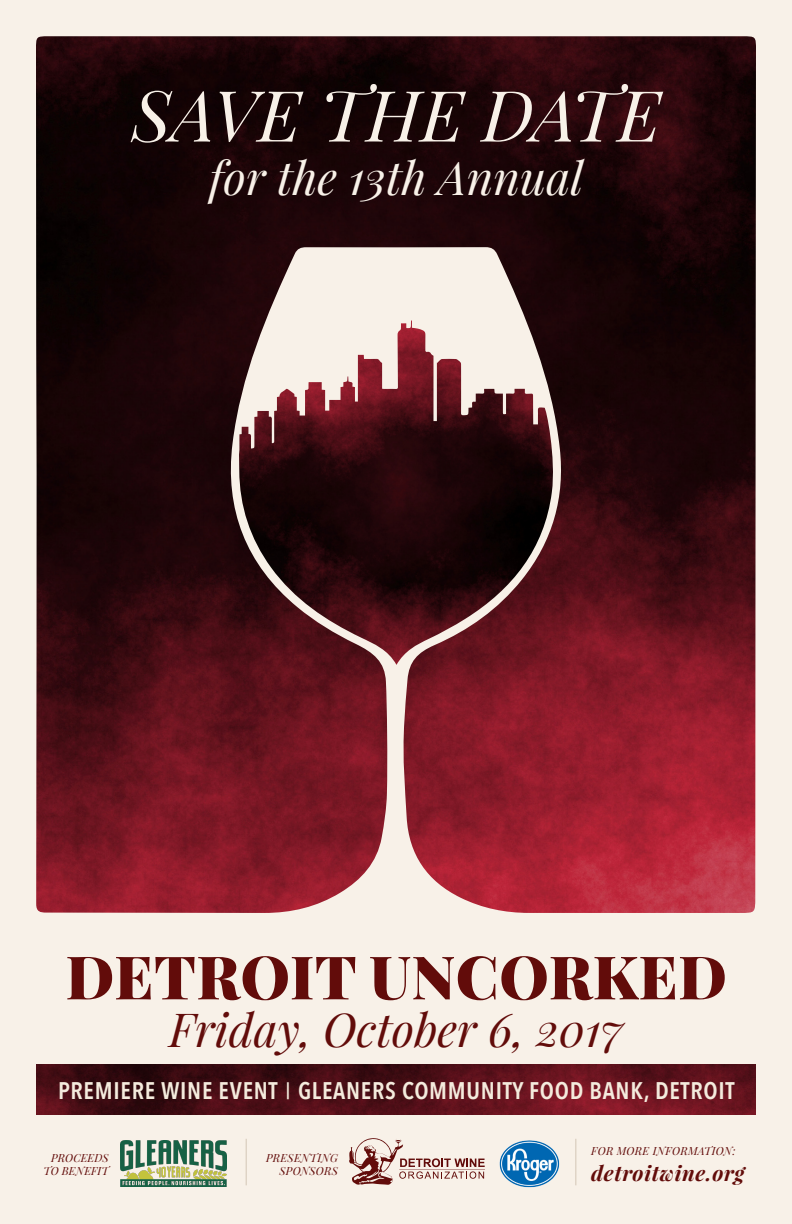
<style>
.page{position:relative;width:792px;height:1224px;background:#f8f1e8}
.page>*{position:absolute;margin:0;border:0;box-sizing:border-box;transform-origin:0 0}
.t1{font:italic 70.6px "Playfair Display";letter-spacing:.005em;color:#f8f1e8}
.t2{font:900 60px "Playfair Display";letter-spacing:.01em;color:#620c0a}
.t3{font:italic 46px "Playfair Display";color:#620c0a}
.t4{font:italic 46px "Playfair Display";color:#f8f1e8}
.t5{font:600 24px "Avenir Next Condensed";letter-spacing:.03em;color:#f4ebdd}
.t6{font:italic 700 21px "Playfair Display";letter-spacing:.03em;color:#620c0a}
.t7{font:italic 11px/13.2px "Playfair Display";letter-spacing:.03em;color:#620c0a;text-align:right}
.t8{font:italic 11px/13.2px "Playfair Display";letter-spacing:.01em;color:#620c0a;text-align:right}
</style>
<div class="page">
<img style="left:36px;top:1064px;width:720px;height:50px">
<img style="left:36px;top:36px;width:720px;height:877px">
<img style="left:121px;top:1140px;width:105px;height:46px">
<svg style="left:349px;top:1138px;width:136px;height:47px"></svg>
<hr style="left:575px;top:1139px;width:1px;height:46px;background:#d3c6b5">
<hr style="left:246px;top:1139px;width:1px;height:46px;background:#d3c6b5">
<img style="left:499px;top:1140px;width:61px;height:48px">
<h1 class="t1" style="left:132px;top:65px;width:531px">SAVE THE DATE</h1>
<h3 class="t4" style="left:209px;top:145px;width:376px">for the 13th Annual</h3>
<h2 class="t2" style="left:66px;top:935px;width:663px">DETROIT UNCORKED</h2>
<h3 class="t3" style="left:169px;top:998px;width:456px">Friday, October 6, 2017</h3>
<p class="t5" style="left:58px;top:1075px;width:678px">PREMIERE WINE EVENT <sup>|</sup> GLEANERS COMMUNITY FOOD BANK, DETROIT</p>
<p class="t8" style="left:44px;top:1151px;width:66px">PROCEEDS<br>TO BENEFIT</p>
<p class="t7" style="left:266px;top:1151px;width:73px">PRESENTING<br>SPONSORS</p>
<p class="t7" style="left:591px;top:1143px;width:146px">FOR MORE INFORMATION:</p>
<p class="t6" style="left:591px;top:1158px;width:155px">detroitwine.org</p>
</div>
